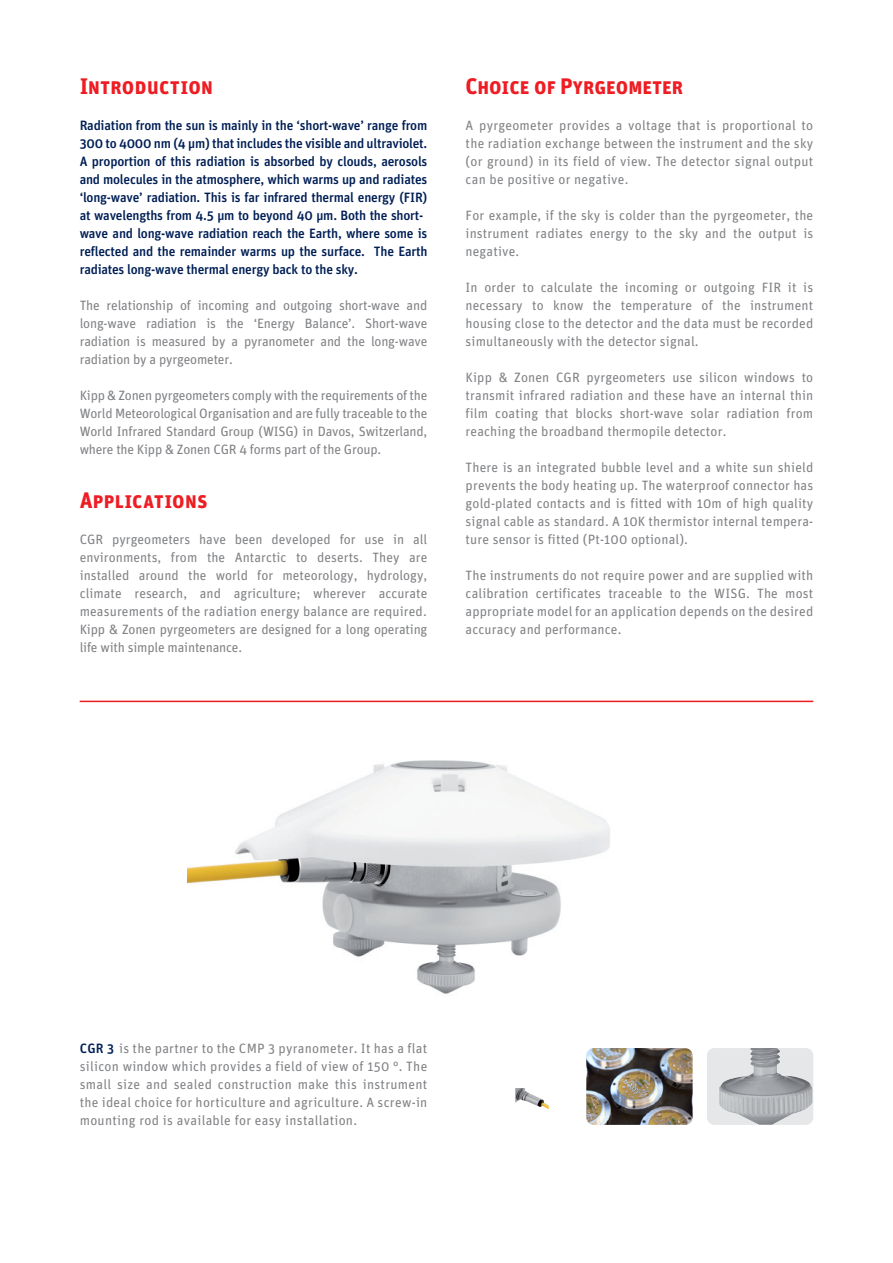
<style>
.page{position:relative;width:893px;height:1263px;background:#fff}
.page>*{position:absolute;margin:0;border:0;box-sizing:border-box;transform-origin:0 0}
.t1{font:22.5px "Unit Bold SC";letter-spacing:-.03em;color:#ee1d23}
.t2{font:13.5px/18px "Unit";letter-spacing:.01em;color:#808285;text-align:justify}
.t3{font:500 13.5px/18px "Unit";letter-spacing:-.015em;color:#001f56}
.s1{font-weight:500;color:#001f56}
</style>
<div class="page">
<hr style="left:80px;top:701px;width:733px;height:1px;background:#ee1d23">
<img style="left:586px;top:1048px;width:107px;height:77px">
<img style="left:515px;top:1088px;width:34px;height:21px">
<div style="left:707px;top:1048px;width:106px;height:77px;background:#e6e7e9;border-radius:7px"></div>
<img style="left:188px;top:760px;width:422px;height:234px">
<img style="left:719px;top:1048px;width:93px;height:77px">
<h1 class="t1" style="left:80px;top:73px;width:135px">Introduction</h1>
<p class="t3" style="left:80px;top:116px;width:349px">Radiation from the sun is mainly in the ‘short-wave’ range from 300 to 4000 nm (4 µm) that includes the visible and ultraviolet.<br>A proportion of this radiation is absorbed by clouds, aerosols and molecules in the atmosphere, which warms up and radiates ‘long-wave’ radiation. This is far infrared thermal energy (FIR) at wavelengths from 4.5 µm to beyond 40 µm. Both the short&shy;wave and long-wave radiation reach the Earth, where some is reflected and the remainder warms up the surface. The Earth radiates long-wave thermal energy back to the sky.</p>
<p class="t2" style="left:80px;top:296px;width:349px">The relationship of incoming and outgoing short-wave and long-wave radiation is the ‘Energy Balance’. Short-wave radiation is measured by a pyranometer and the long-wave radiation by a pyrgeometer.</p>
<p class="t2" style="left:80px;top:386px;width:349px">Kipp &amp; Zonen pyrgeometers comply with the requirements of the World Meteorological Organisation and are fully traceable to the World Infrared Standard Group (WISG) in Davos, Switzerland, where the Kipp &amp; Zonen CGR 4 forms part of the Group.</p>
<h1 class="t1" style="left:80px;top:487px;width:130px">Applications</h1>
<p class="t2" style="left:80px;top:530px;width:349px">CGR pyrgeometers have been developed for use in all environments, from the Antarctic to deserts. They are installed around the world for meteorology, hydrology, climate research, and agriculture; wherever accurate measurements of the radiation energy balance are required.<br>Kipp &amp; Zonen pyrgeometers are designed for a long operating life with simple maintenance.</p>
<h1 class="t1" style="left:466px;top:73px;width:219px">Choice of Pyrgeometer</h1>
<p class="t2" style="left:466px;top:116px;width:349px">A pyrgeometer provides a voltage that is proportional to the radiation exchange between the instrument and the sky (or ground) in its field of view. The detector signal output can be positive or negative.</p>
<p class="t2" style="left:466px;top:206px;width:349px">For example, if the sky is colder than the pyrgeometer, the instrument radiates energy to the sky and the output is negative.</p>
<p class="t2" style="left:466px;top:278px;width:349px">In order to calculate the incoming or outgoing FIR it is necessary to know the temperature of the instrument housing close to the detector and the data must be recorded simultaneously with the detector signal.</p>
<p class="t2" style="left:466px;top:368px;width:349px">Kipp &amp; Zonen CGR pyrgeometers use silicon windows to transmit infrared radiation and these have an internal thin film coating that blocks short-wave solar radiation from reaching the broadband thermopile detector.</p>
<p class="t2" style="left:466px;top:458px;width:349px">There is an integrated bubble level and a white sun shield prevents the body heating up. The waterproof connector has gold-plated contacts and is fitted with 10m of high quality signal cable as standard. A 10K thermistor internal tempera&shy;ture sensor is fitted (Pt-100 optional).</p>
<p class="t2" style="left:466px;top:566px;width:349px">The instruments do not require power and are supplied with calibration certificates traceable to the WISG. The most appropriate model for an application depends on the desired accuracy and performance.</p>
<p class="t2" style="left:80px;top:1039px;width:349px"><span class="s1">CGR 3</span> is the partner to the CMP 3 pyranometer. It has a flat silicon window which provides a field of view of 150 °. The small size and sealed construction make this instrument the ideal choice for horticulture and agriculture. A screw-in mounting rod is available for easy installation.</p>
</div>
